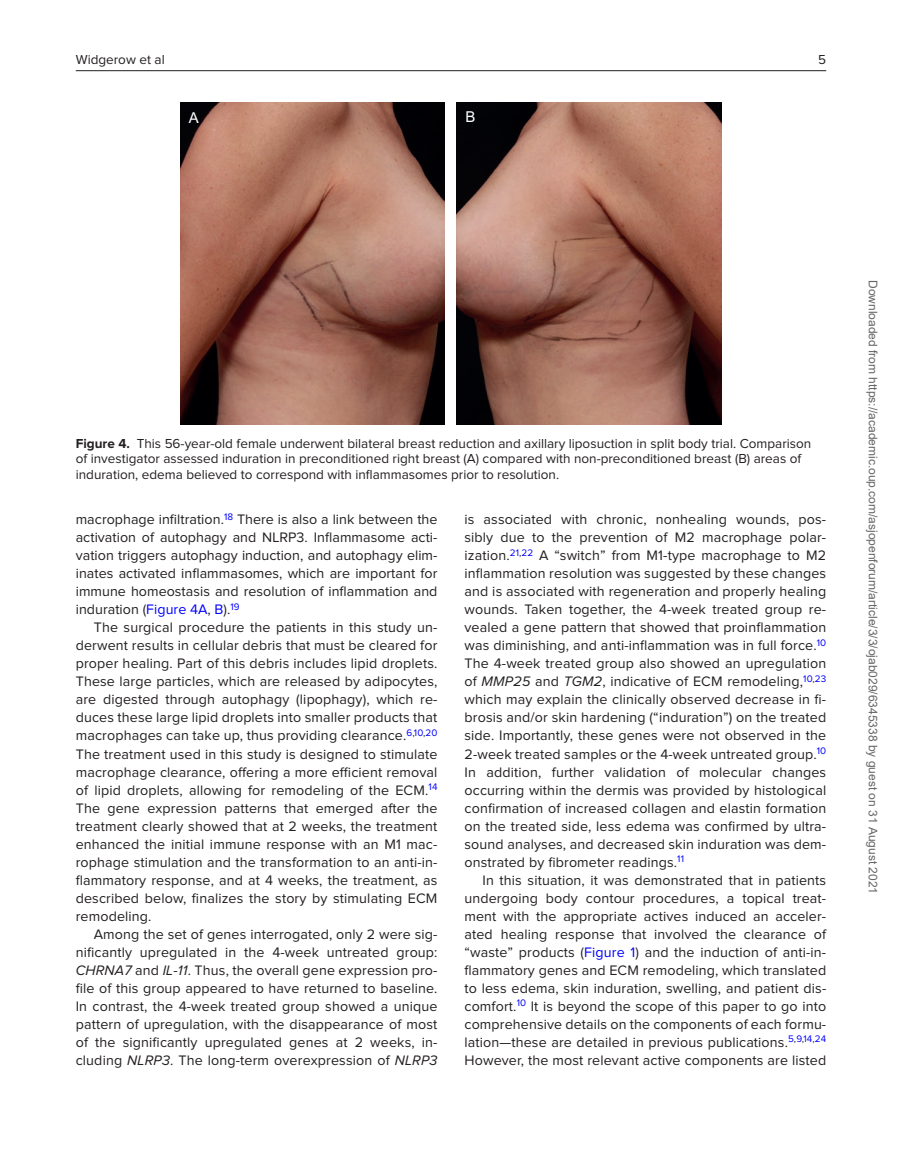
<style>
.page{position:relative;width:902px;height:1174px;background:#fff}
.page>*{position:absolute;margin:0;border:0;box-sizing:border-box;transform-origin:0 0}
.t1{font:15px "Arial";color:#fff}
.t2{font:14.25px/18px "Proxima Nova";letter-spacing:.01em;color:#231f20;text-align:justify}
.t3{font:13.5px/15.8px "Proxima Nova";color:#231f20}
.t4{font:12px "Arial";color:#666}
.s1{font-weight:700}
.s2{color:#00f}
.s3{font-style:italic}
</style>
<div class="page">
<hr style="left:76px;top:70px;width:750px;height:1px;background:#231f20">
<img style="left:180px;top:102px;width:264px;height:322px">
<img style="left:457px;top:102px;width:264px;height:323px">
<p class="t3" style="left:76px;top:52px;width:90px">Widgerow et al</p>
<p class="t3" style="left:818px;top:52px;width:9px">5</p>
<p class="t1" style="left:189px;top:107px;width:12px">A</p>
<p class="t1" style="left:465px;top:106px;width:12px">B</p>
<p class="t3" style="left:76px;top:436px;width:737px"><span class="s1">Figure 4.</span> This 56-year-old female underwent bilateral breast reduction and axillary liposuction in split body trial. Comparison of investigator assessed induration in preconditioned right breast (A) compared with non-preconditioned breast (B) areas of induration, edema believed to correspond with inflammasomes prior to resolution.</p>
<p class="t2" style="left:76px;top:511px;width:363px">macrophage infiltration.<sup>18</sup> There is also a link between the activation of autophagy and NLRP3. Inflammasome acti&shy;vation triggers autophagy induction, and autophagy elim&shy;inates activated inflammasomes, which are important for immune homeostasis and resolution of inflammation and induration (<span class="s2">Figure 4A</span>, <span class="s2">B</span>).<sup>19</sup></p>
<p class="t2" style="left:76px;top:619px;width:363px;text-indent:18px">The surgical procedure the patients in this study un&shy;derwent results in cellular debris that must be cleared for proper healing. Part of this debris includes lipid droplets.<br>These large particles, which are released by adipocytes, are digested through autophagy (lipophagy), which re&shy;duces these large lipid droplets into smaller products that macrophages can take up, thus providing clearance.<sup>6</sup><sup>,</sup><sup>10</sup><sup>,</sup><sup>20<br></sup>The treatment used in this study is designed to stimulate macrophage clearance, offering a more efficient removal of lipid droplets, allowing for remodeling of the ECM.<sup>14<br></sup>The gene expression patterns that emerged after the treatment clearly showed that at 2 weeks, the treatment enhanced the initial immune response with an M1 mac&shy;rophage stimulation and the transformation to an anti-in&shy;flammatory response, and at 4 weeks, the treatment, as described below, finalizes the story by stimulating ECM remodeling.</p>
<p class="t2" style="left:76px;top:925px;width:363px;text-indent:18px">Among the set of genes interrogated, only 2 were sig&shy;nificantly upregulated in the 4-week untreated group:<br><span class="s3">CHRNA7</span> and <span class="s3">IL-11</span>. Thus, the overall gene expression pro&shy;file of this group appeared to have returned to baseline.<br>In contrast, the 4-week treated group showed a unique pattern of upregulation, with the disappearance of most of the significantly upregulated genes at 2 weeks, in&shy;cluding <span class="s3">NLRP3</span>. The long-term overexpression of <span class="s3">NLRP3</span></p>
<p class="t2" style="left:464px;top:511px;width:363px">is associated with chronic, nonhealing wounds, pos&shy;sibly due to the prevention of M2 macrophage polar&shy;ization.<sup>21</sup><sup>,</sup><sup>22</sup> A “switch” from M1-type macrophage to M2 inflammation resolution was suggested by these changes and is associated with regeneration and properly healing wounds. Taken together, the 4-week treated group re&shy;vealed a gene pattern that showed that proinflammation was diminishing, and anti-inflammation was in full force.<sup>10<br></sup>The 4-week treated group also showed an upregulation of <span class="s3">MMP25</span> and <span class="s3">TGM2</span>, indicative of ECM remodeling,<sup>10</sup><sup>,</sup><sup>23 </sup>which may explain the clinically observed decrease in fi&shy;brosis and/or skin hardening (“induration”) on the treated side. Importantly, these genes were not observed in the 2-week treated samples or the 4-week untreated group.<sup>10<br></sup>In addition, further validation of molecular changes occurring within the dermis was provided by histological confirmation of increased collagen and elastin formation on the treated side, less edema was confirmed by ultra&shy;sound analyses, and decreased skin induration was dem&shy;onstrated by fibrometer readings.<sup>11</sup></p>
<p class="t2" style="left:464px;top:871px;width:363px;text-indent:18px">In this situation, it was demonstrated that in patients undergoing body contour procedures, a topical treat&shy;ment with the appropriate actives induced an acceler&shy;ated healing response that involved the clearance of “waste” products (<span class="s2">Figure 1</span>) and the induction of anti-in&shy;flammatory genes and ECM remodeling, which translated to less edema, skin induration, swelling, and patient dis&shy;comfort.<sup>10</sup> It is beyond the scope of this paper to go into comprehensive details on the components of each formu&shy;lation—these are detailed in previous publications.<sup>5</sup><sup>,</sup><sup>9</sup><sup>,</sup><sup>14</sup><sup>,</sup><sup>24<br></sup>However, the most relevant active components are listed</p>
<p class="t4" style="left:877px;top:280px;width:616px;rotate:90deg">Downloaded from https://academic.oup.com/asjopenforum/article/3/3/ojab029/6345338 by guest on 31 August 2021</p>
</div>
